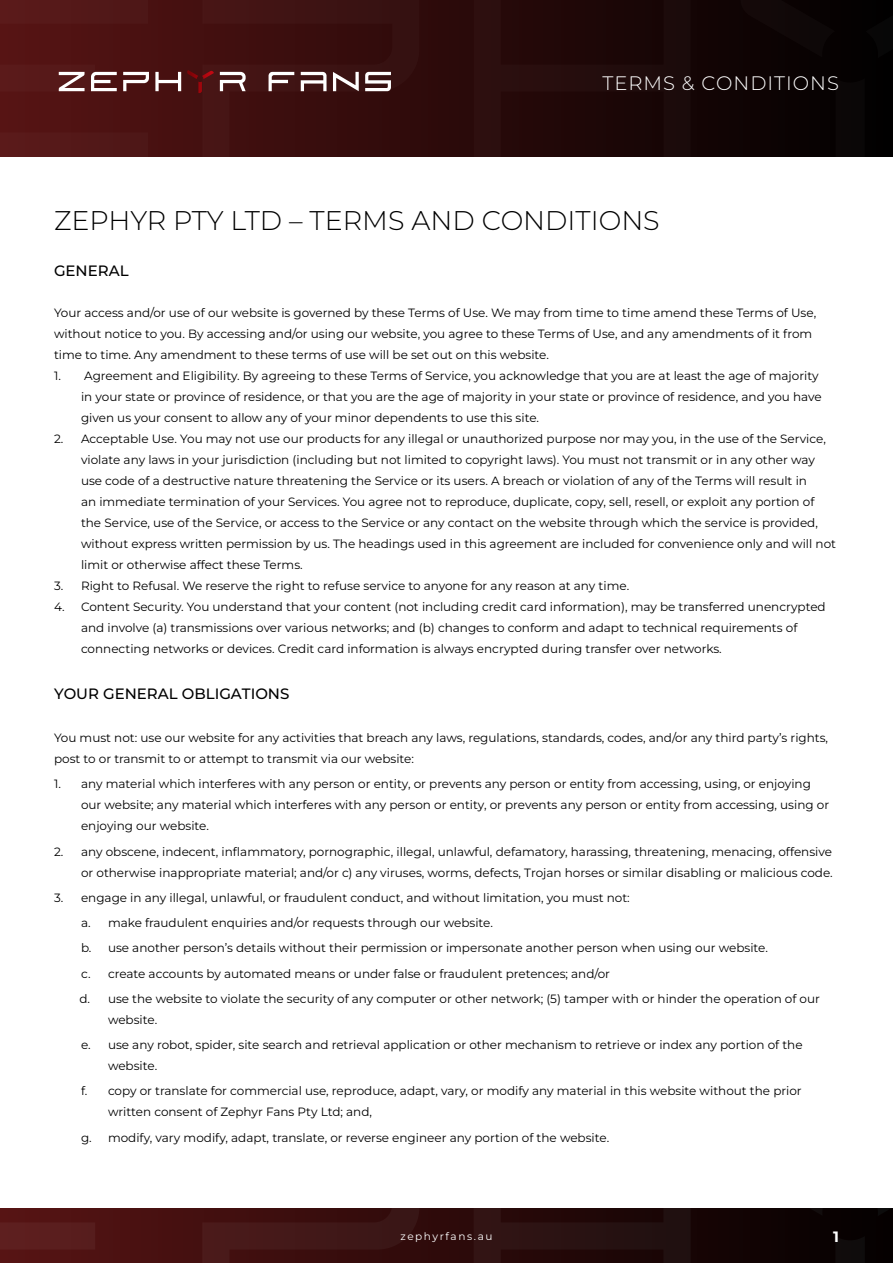
<style>
.page{position:relative;width:893px;height:1263px;background:#fff}
.page>*{position:absolute;margin:0;border:0;box-sizing:border-box;transform-origin:0 0}
.t1{font:300 27px "Montserrat";color:#000}
.t2{font:300 19.5px "Montserrat";letter-spacing:.05em;color:#fff}
.t3{font:100 15px "Montserrat";color:#000}
.t4{font:700 15px "Montserrat";color:#fff}
.t5{font:12px/21px "Montserrat";color:#000}
.t6{font:10.5px "Montserrat";letter-spacing:.15em;color:#fff}
</style>
<div class="page">
<svg style="left:0;top:1209px;width:893px;height:54px;background:#300d0d"></svg>
<svg style="left:0;top:0;width:893px;height:156px;background:#2c0b0b"></svg>
<svg style="left:59px;top:70px;width:187px;height:23px"></svg>
<svg style="left:269px;top:72px;width:122px;height:19px"></svg>
<h2 class="t2" style="left:602px;top:70px;width:238px">TERMS &amp; CONDITIONS</h2>
<h1 class="t1" style="left:54px;top:202px;width:607px">ZEPHYR PTY LTD – TERMS AND CONDITIONS</h1>
<p class="t3" style="left:54px;top:261px;width:76px">GENERAL</p>
<p class="t5" style="left:54px;top:302px;width:764px">Your access and/or use of our website is governed by these Terms of Use. We may from time to time amend these Terms of Use, without notice to you. By accessing and/or using our website, you agree to these Terms of Use, and any amendments of it from time to time. Any amendment to these terms of use will be set out on this website.</p>
<p class="t5" style="left:81px;top:365px;width:742px;text-indent:-27px">1. Agreement and Eligibility. By agreeing to these Terms of Service, you acknowledge that you are at least the age of majority in your state or province of residence, or that you are the age of majority in your state or province of residence, and you have given us your consent to allow any of your minor dependents to use this site.</p>
<p class="t5" style="left:81px;top:428px;width:756px;text-indent:-27px">2. Acceptable Use. You may not use our products for any illegal or unauthorized purpose nor may you, in the use of the Service, violate any laws in your jurisdiction (including but not limited to copyright laws). You must not transmit or in any other way use code of a destructive nature threatening the Service or its users. A breach or violation of any of the Terms will result in<br>an immediate termination of your Services. You agree not to reproduce, duplicate, copy, sell, resell, or exploit any portion of the Service, use of the Service, or access to the Service or any contact on the website through which the service is provided, without express written permission by us. The headings used in this agreement are included for convenience only and will not limit or otherwise affect these Terms.</p>
<p class="t5" style="left:54px;top:575px;width:577px">3. Right to Refusal. We reserve the right to refuse service to anyone for any reason at any time.</p>
<p class="t5" style="left:81px;top:596px;width:746px;text-indent:-27px">4. Content Security. You understand that your content (not including credit card information), may be transferred unencrypted and involve (a) transmissions over various networks; and (b) changes to conform and adapt to technical requirements of connecting networks or devices. Credit card information is always encrypted during transfer over networks.</p>
<p class="t3" style="left:54px;top:684px;width:237px">YOUR GENERAL OBLIGATIONS</p>
<p class="t5" style="left:54px;top:727px;width:776px">You must not: use our website for any activities that breach any laws, regulations, standards, codes, and/or any third party’s rights, post to or transmit to or attempt to transmit via our website:</p>
<p class="t5" style="left:81px;top:773px;width:750px;text-indent:-27px">1. any material which interferes with any person or entity, or prevents any person or entity from accessing, using, or enjoying our website; any material which interferes with any person or entity, or prevents any person or entity from accessing, using or enjoying our website.</p>
<p class="t5" style="left:54px;top:840px;width:780px;text-align:right">2. any obscene, indecent, inflammatory, pornographic, illegal, unlawful, defamatory, harassing, threatening, menacing, offensive or otherwise inappropriate material; and/or c) any viruses, worms, defects, Trojan horses or similar disabling or malicious code.</p>
<p class="t5" style="left:80px;top:884px;width:742px;line-height:25.2px;text-indent:-26px">3. engage in any illegal, unlawful, or fraudulent conduct, and without limitation, you must not:<br>a. make fraudulent enquiries and/or requests through our website.<br>b. use another person’s details without their permission or impersonate another person when using our website.<br>c. create accounts by automated means or under false or fraudulent pretences; and/or<br>d. use the website to violate the security of any computer or other network; (5) tamper with or hinder the operation of our</p>
<p class="t5" style="left:81px;top:1006px;width:723px;line-height:25.2px;text-indent:27px">website.<br>e. use any robot, spider, site search and retrieval application or other mechanism to retrieve or index any portion of the</p>
<p class="t5" style="left:81px;top:1053px;width:722px;line-height:25.2px;text-indent:27px">website.<br>f. copy or translate for commercial use, reproduce, adapt, vary, or modify any material in this website without the prior</p>
<p class="t5" style="left:81px;top:1099px;width:530px;line-height:25.2px;text-indent:27px">written consent of Zephyr Fans Pty Ltd; and,<br>g. modify, vary modify, adapt, translate, or reverse engineer any portion of the website.</p>
<p class="t6" style="left:400px;top:1228px;width:93px">zephyrfans.au</p>
<p class="t4" style="left:833px;top:1226px;width:7px">1</p>
</div>
